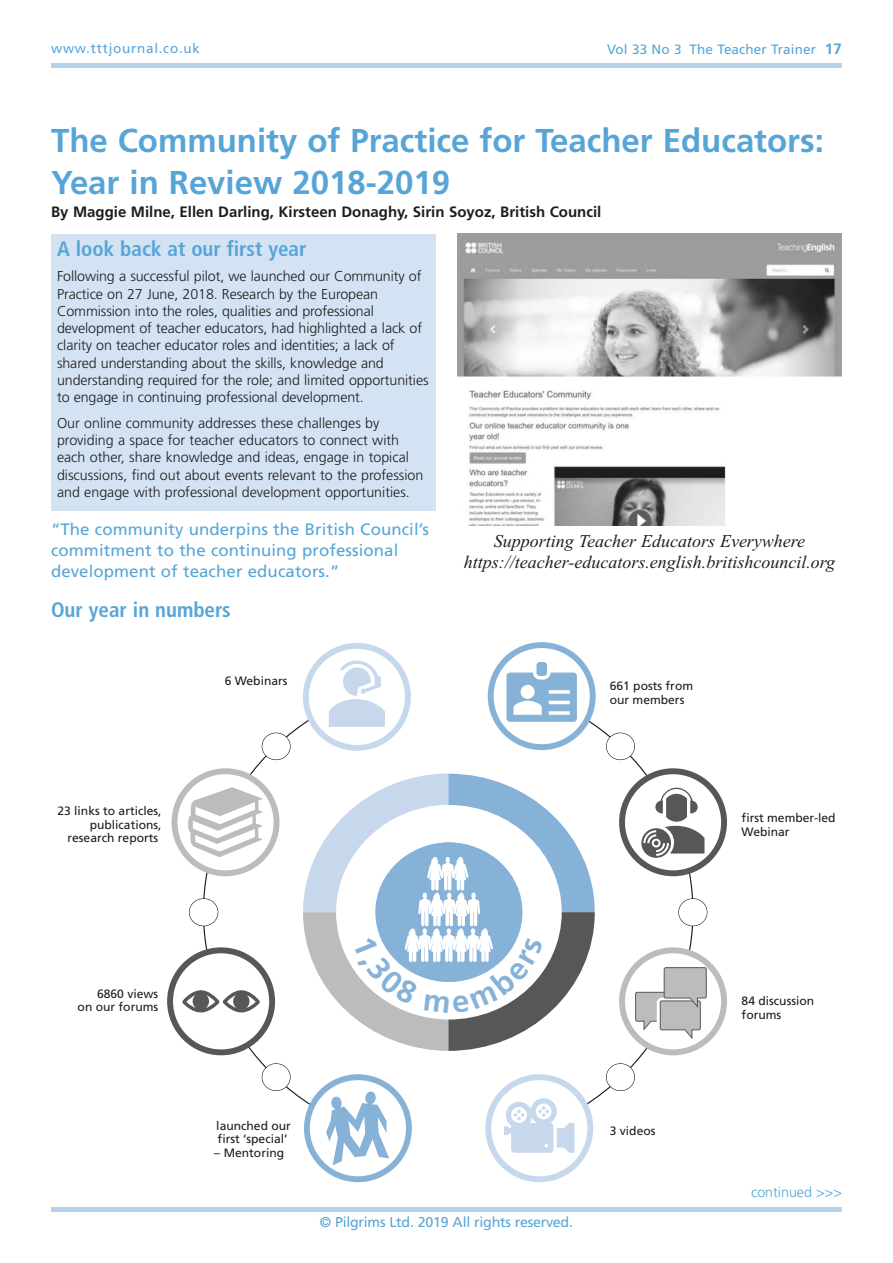
<style>
.page{position:relative;width:893px;height:1263px;background:#fff}
.page>*{position:absolute;margin:0;border:0;box-sizing:border-box;transform-origin:0 0}
.t1{font:700 33px/42px "Frutiger";color:#57a5d7}
.t2{font:700 condensed 21px "Frutiger";color:#57a5d7}
.t3{font:italic 18px/21.6px "Times";color:#1d1d1b;text-align:center}
.t4{font:16.5px/21px "Frutiger";letter-spacing:.005em;color:#57a5d7}
.t5{font:700 15px "Frutiger";color:#1d1d1b}
.t6{font:300 14.25px/17.2px "Frutiger";letter-spacing:-.005em;color:#1d1d1b}
.t7{font:14.25px "Frutiger";letter-spacing:-.02em;color:#57a5d7}
.t8{font:300 14.25px "Frutiger";color:#57a5d7}
.t9{font:13.5px "Frutiger";letter-spacing:.01em;color:#57a5d7}
.t10{font:13.5px "Frutiger";letter-spacing:.055em;color:#57a5d7}
.t11{font:12.15px/13.5px "Frutiger";color:#1d1d1b}
.s1{font-weight:700;font-size:15px}
</style>
<div class="page">
<hr style="left:51px;top:64px;width:791px;height:4px;background:#b5d1ec">
<hr style="left:51px;top:1208px;width:791px;height:4px;background:#b5d1ec">
<div style="left:51px;top:234px;width:385px;height:276px;background:#d4e3f4"></div>
<img style="left:457px;top:234px;width:385px;height:292px">
<svg style="left:541px;top:703px;width:185px;height:427px"></svg>
<div style="left:606px;top:733px;width:29px;height:27px;border:1px solid #1d1d1b;border-radius:50%"></div>
<div style="left:678px;top:898px;width:29px;height:28px;border:1px solid #1d1d1b;border-radius:50%"></div>
<div style="left:606px;top:1063px;width:29px;height:28px;border:1px solid #1d1d1b;border-radius:50%"></div>
<svg style="left:171px;top:704px;width:180px;height:417px"></svg>
<div style="left:262px;top:733px;width:29px;height:27px;border:1px solid #1d1d1b;border-radius:50%"></div>
<div style="left:189px;top:898px;width:29px;height:28px;border:1px solid #1d1d1b;border-radius:50%"></div>
<div style="left:262px;top:1063px;width:29px;height:28px;border:1px solid #1d1d1b;border-radius:50%"></div>
<div style="left:607px;top:733px;width:27px;height:26px;background:#fff;border-radius:50%"></div>
<div style="left:679px;top:899px;width:28px;height:27px;background:#fff;border-radius:50%"></div>
<div style="left:607px;top:1064px;width:27px;height:26px;background:#fff;border-radius:50%"></div>
<div style="left:262px;top:733px;width:28px;height:26px;background:#fff;border-radius:50%"></div>
<div style="left:190px;top:899px;width:28px;height:27px;background:#fff;border-radius:50%"></div>
<div style="left:262px;top:1064px;width:28px;height:26px;background:#fff;border-radius:50%"></div>
<div style="left:172px;top:768px;width:108px;height:108px;background:#bcbcbc;border-radius:50%"></div>
<div style="left:177px;top:774px;width:97px;height:96px;background:#fff;border-radius:50%"></div>
<svg style="left:188px;top:787px;width:75px;height:70px"></svg>
<div style="left:167px;top:947px;width:108px;height:108px;background:#575756;border-radius:50%"></div>
<div style="left:173px;top:953px;width:96px;height:96px;background:#fff;border-radius:50%"></div>
<svg style="left:182px;top:990px;width:78px;height:22px"></svg>
<div style="left:303px;top:643px;width:108px;height:108px;background:#c7d8ec;border-radius:50%"></div>
<div style="left:309px;top:649px;width:96px;height:96px;background:#fff;border-radius:50%"></div>
<svg style="left:329px;top:660px;width:56px;height:67px"></svg>
<div style="left:304px;top:1074px;width:108px;height:108px;background:#87b2d8;border-radius:50%"></div>
<div style="left:310px;top:1080px;width:96px;height:96px;background:#fff;border-radius:50%"></div>
<svg style="left:326px;top:1091px;width:63px;height:74px"></svg>
<div style="left:488px;top:642px;width:108px;height:108px;background:#87b2d8;border-radius:50%"></div>
<div style="left:494px;top:648px;width:96px;height:96px;background:#fff;border-radius:50%"></div>
<div style="left:536px;top:662px;width:11px;height:14px;background:#87b2d8;border-radius:4px"></div>
<svg style="left:506px;top:672px;width:71px;height:50px"></svg>
<div style="left:485px;top:1074px;width:108px;height:108px;background:#c7d8ec;border-radius:50%"></div>
<div style="left:491px;top:1080px;width:96px;height:96px;background:#fff;border-radius:50%"></div>
<svg style="left:504px;top:1098px;width:70px;height:55px"></svg>
<div style="left:619px;top:947px;width:108px;height:108px;background:#bcbcbc;border-radius:50%"></div>
<div style="left:625px;top:953px;width:96px;height:96px;background:#fff;border-radius:50%"></div>
<svg style="left:635px;top:967px;width:72px;height:72px"></svg>
<div style="left:619px;top:768px;width:108px;height:108px;background:#575756;border-radius:50%"></div>
<div style="left:625px;top:774px;width:96px;height:96px;background:#fff;border-radius:50%"></div>
<svg style="left:641px;top:788px;width:63px;height:70px"></svg>
<svg style="left:303px;top:773px;width:292px;height:278px"></svg>
<p class="t10" style="left:51px;top:43px;width:150px">www.tttjournal.co.uk</p>
<p class="t9" style="left:607px;top:44px;width:236px">Vol 33 No 3 The Teacher Trainer <span class="s1">17</span></p>
<h1 class="t1" style="left:51px;top:122px;width:774px">The Community of Practice for Teacher Educators:<br>Year in Review 2018-2019</h1>
<p class="t5" style="left:51px;top:206px;width:552px">By Maggie Milne, Ellen Darling, Kirsteen Donaghy, Sirin Soyoz, British Council</p>
<h2 class="t2" style="left:57px;top:240px;width:251px">A look back at our first year</h2>
<p class="t6" style="left:57px;top:269px;width:373px">Following a successful pilot, we launched our Community of Practice on 27 June, 2018. Research by the European Commission into the roles, qualities and professional development of teacher educators, had highlighted a lack of clarity on teacher educator roles and identities; a lack of shared understanding about the skills, knowledge and understanding required for the role; and limited opportunities to engage in continuing professional development.</p>
<p class="t6" style="left:57px;top:415px;width:368px">Our online community addresses these challenges by providing a space for teacher educators to connect with each other, share knowledge and ideas, engage in topical discussions, find out about events relevant to the profession and engage with professional development opportunities.</p>
<p class="t4" style="left:51px;top:520px;width:380px">“The community underpins the British Council’s commitment to the continuing professional development of teacher educators.”</p>
<h2 class="t2" style="left:51px;top:601px;width:181px">Our year in numbers</h2>
<p class="t11" style="left:225px;top:675px;width:64px">6 Webinars</p>
<p class="t3" style="left:464px;top:530px;width:373px">Supporting Teacher Educators Everywhere https://teacher-educators.english.britishcouncil.org</p>
<p class="t11" style="left:610px;top:680px;width:85px">661 posts from our members</p>
<p class="t11" style="left:57px;top:805px;width:106px;text-align:right">23 links to articles, publications, research reports</p>
<p class="t11" style="left:742px;top:812px;width:95px">first member-led<br>Webinar</p>
<p class="t11" style="left:78px;top:988px;width:82px;text-align:right">6860 views<br>on our forums</p>
<p class="t11" style="left:742px;top:995px;width:74px">84 discussion forums</p>
<p class="t11" style="left:216px;top:1120px;width:76px">launched our first ‘special’</p>
<p class="t11" style="left:214px;top:1147px;width:71px">– Mentoring</p>
<p class="t7" style="left:320px;top:1216px;width:255px">© Pilgrims Ltd. 2019 All rights reserved.</p>
<p class="t11" style="left:610px;top:1125px;width:47px">3 videos</p>
<p class="t8" style="left:751px;top:1186px;width:92px">continued &gt;&gt;&gt;</p>
</div>
